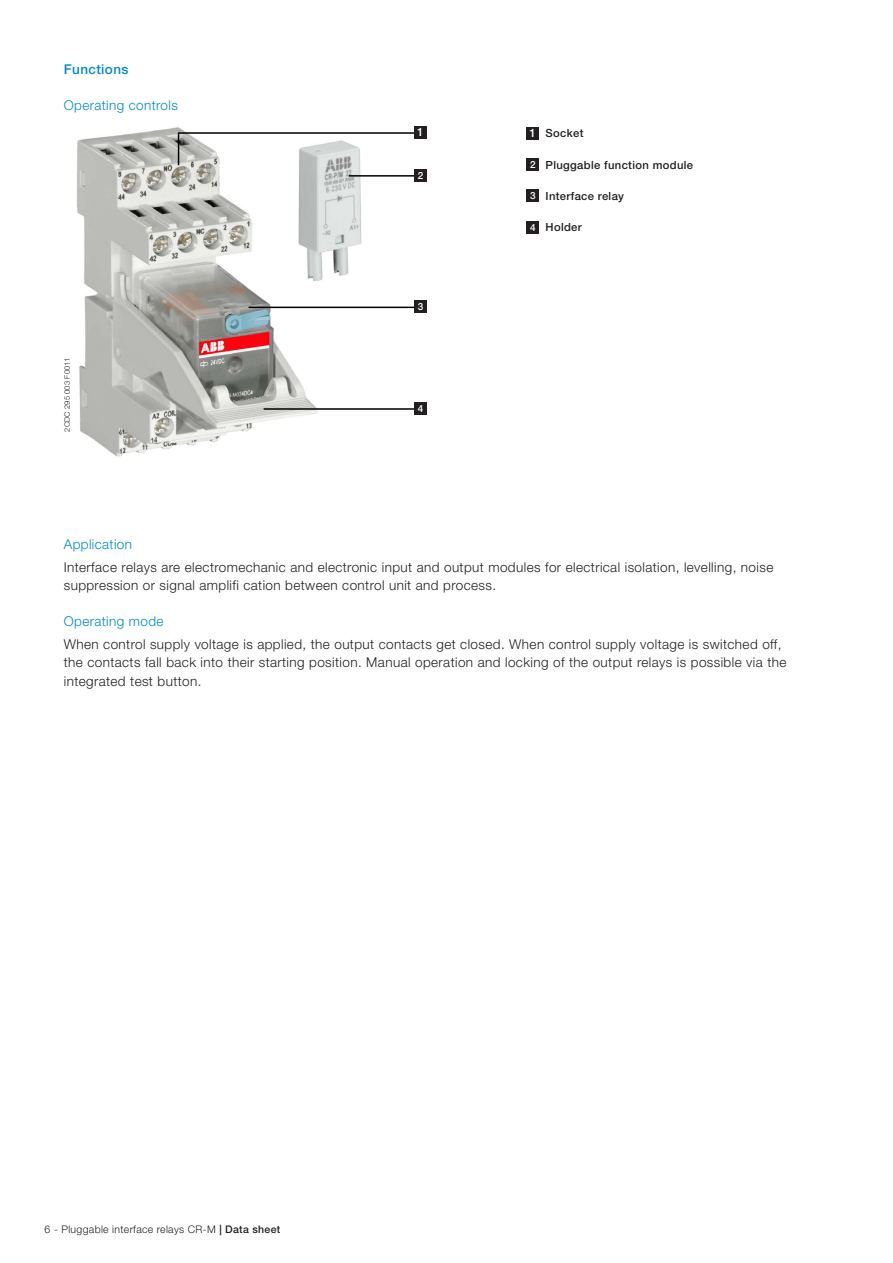
<style>
.page{position:relative;width:893px;height:1263px;background:#fff}
.page>*{position:absolute;margin:0;border:0;box-sizing:border-box;transform-origin:0 0}
.t1{font:300 13.5px/18.6px "Helvetica Neue LT";letter-spacing:.03em;color:#231f20}
.Section_Title_Level{font:300 13.5px "Helvetica Neue LT";letter-spacing:.03em;color:#0089cf}
.Section_Title_Level-2{font:500 13.5px "Helvetica Neue LT";letter-spacing:.03em;color:#0089cf}
.t2{font:500 11.55px "Helvetica Neue LT Std";color:#fff}
.Legende_-_Titel{font:500 11.25px "Helvetica Neue LT";letter-spacing:.03em;color:#231f20}
.t3{font:300 10.5px "Helvetica Neue LT";letter-spacing:.03em;color:#231f20}
.t4{font:500 9.9px "Helvetica Neue LT Std";color:#fff}
.Bildnummer{font:300 7.5px "Helvetica Neue LT";letter-spacing:.02em;color:#231f20}
.s1{font-weight:500}
</style>
<div class="page">
<img style="left:77px;top:127px;width:306px;height:330px">
<div style="left:526px;top:127px;width:13px;height:12px;background:#231f20"></div>
<div style="left:526px;top:158px;width:13px;height:13px;background:#231f20"></div>
<div style="left:526px;top:189px;width:13px;height:13px;background:#231f20"></div>
<div style="left:526px;top:221px;width:13px;height:12px;background:#231f20"></div>
<hr style="left:178px;top:132px;width:236px;height:2px;background:#000">
<hr style="left:349px;top:175px;width:65px;height:2px;background:#000">
<hr style="left:264px;top:408px;width:157px;height:2px;background:#000">
<hr style="left:249px;top:307px;width:165px;height:1px;background:#000">
<div style="left:414px;top:402px;width:13px;height:13px;background:#231f20"></div>
<div style="left:414px;top:300px;width:13px;height:13px;background:#231f20"></div>
<div style="left:414px;top:169px;width:13px;height:12px;background:#231f20"></div>
<div style="left:414px;top:126px;width:13px;height:13px;background:#231f20"></div>
<hr style="left:178px;top:134px;width:1px;height:31px;background:#000">
<p class="Section_Title_Level-2" style="left:64px;top:61px;width:66px">Functions</p>
<p class="Section_Title_Level" style="left:64px;top:97px;width:116px">Operating controls</p>
<p class="Bildnummer" style="left:62px;top:432px;width:76px;rotate:-90deg">2CDC 295 003 F0011</p>
<p class="t2" style="left:417px;top:125px;width:8px">1</p>
<p class="t4" style="left:418px;top:169px;width:7px">2</p>
<p class="t4" style="left:418px;top:301px;width:7px">3</p>
<p class="t4" style="left:418px;top:402px;width:7px">4</p>
<p class="t2" style="left:529px;top:126px;width:8px">1</p>
<p class="Legende_-_Titel" style="left:546px;top:127px;width:39px">Socket</p>
<p class="t4" style="left:530px;top:158px;width:7px">2</p>
<p class="Legende_-_Titel" style="left:546px;top:158px;width:149px">Pluggable function module</p>
<p class="t4" style="left:530px;top:190px;width:7px">3</p>
<p class="Legende_-_Titel" style="left:546px;top:189px;width:80px">Interface relay</p>
<p class="t4" style="left:530px;top:221px;width:7px">4</p>
<p class="Legende_-_Titel" style="left:546px;top:221px;width:38px">Holder</p>
<p class="Section_Title_Level" style="left:64px;top:536px;width:70px">Application</p>
<p class="t1" style="left:64px;top:557px;width:711px">Interface relays are electromechanic and electronic input and output modules for electrical isolation, levelling, noise suppression or signal amplifi cation between control unit and process.</p>
<p class="Section_Title_Level" style="left:64px;top:613px;width:101px">Operating mode</p>
<p class="t1" style="left:64px;top:634px;width:724px">When control supply voltage is applied, the output contacts get closed. When control supply voltage is switched off, the contacts fall back into their starting position. Manual operation and locking of the output relays is possible via the integrated test button.</p>
<p class="t3" style="left:45px;top:1223px;width:237px">6 - Pluggable interface relays CR-M <span class="s1">| Data sheet</span></p>
</div>
